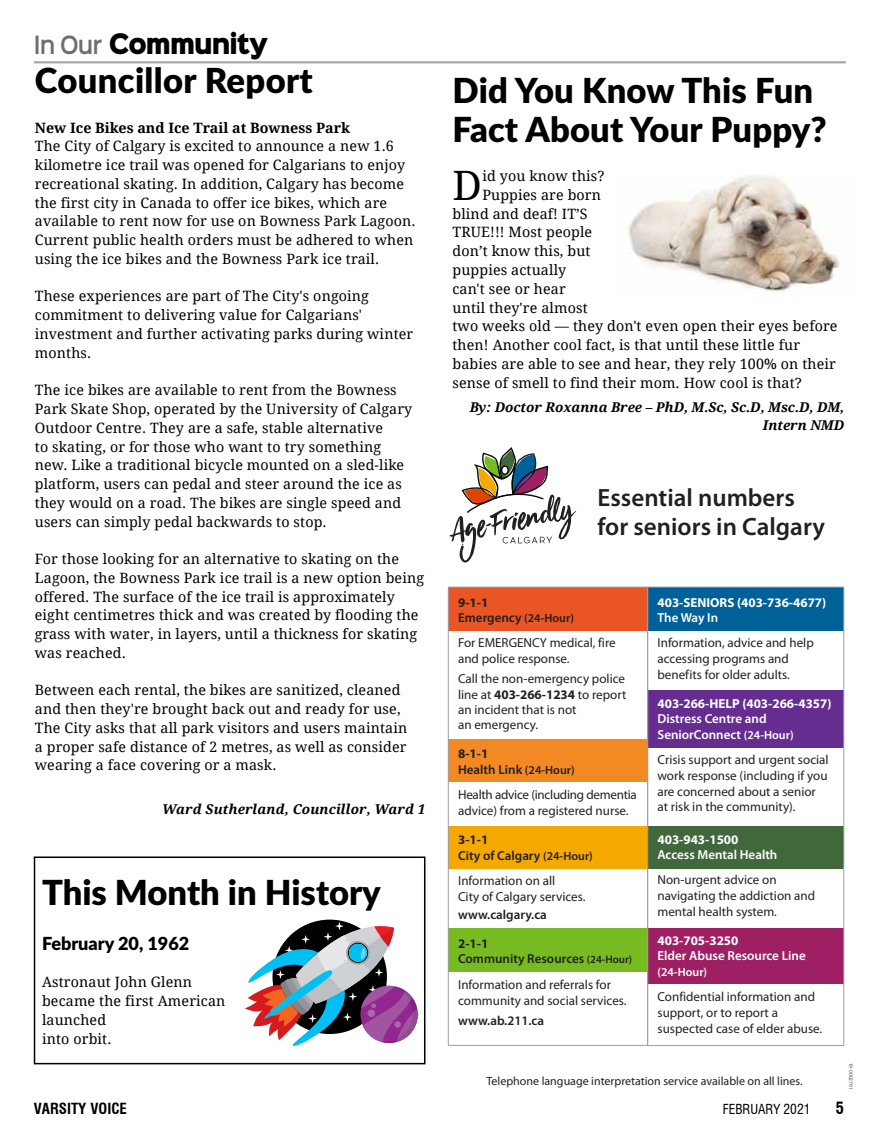
<style>
.page{position:relative;width:878px;height:1148px;background:#fff}
.page>*{position:absolute;margin:0;border:0;box-sizing:border-box;transform-origin:0 0}
.t1{font:40.5px "Droid Serif";color:#000}
.t2{font:900 34.5px/39px "Lato";letter-spacing:.005em;color:#000}
.t3{font:25.5px "Sinkin Sans 900 X Black";letter-spacing:-.04em;color:#000;scale:.89 1}
.t4{font:600 25.05px/29.4px "Myriad Pro";color:#231f20}
.t5{font:900 18px "Lato";color:#000}
.t6{font:700 condensed 16.5px "Swiss 721 BT";color:#000}
.t7{font:700 condensed 15px "Swiss 721 BT";color:#000}
.t8{font:14.25px/18.8px "Droid Serif";letter-spacing:.01em;color:#000}
.t9{font:700 14.25px "Droid Serif";color:#000}
.t10{font:italic 700 13.5px/18px "Droid Serif";color:#000;text-align:right}
.t11{font:condensed 13.5px "Swiss 721 BT";color:#000}
.t12{font:13.05px/15.8px "Myriad Pro";color:#231f20}
.t13{font:600 13.05px/15.3px "Myriad Pro";color:#231f20}
.t14{font:600 13.05px/15.3px "Myriad Pro";color:#fff}
.t15{font:700 13.05px "Myriad Pro";color:#fff}
.t16{font:13.05px/15.8px "Myriad Pro";letter-spacing:-.02em;color:#231f20}
.t17{font:12px "Myriad Pro";color:#231f20}
.t18{font:600 12px "Myriad Pro";color:#fff}
.t19{font:5.4px "Myriad Pro";color:#515254}
.s1{font-family:"Sinkin Sans 600";font-weight:600;font-size:22.65px;color:#6d6e71}
.s2{font-weight:700}
.s3{font-size:12px}
.s4{font-size:10.95px}
</style>
<div class="page">
<hr style="left:34px;top:61px;width:811px;height:2px;background:#a7a9ac">
<div style="left:34px;top:856px;width:391px;height:208px;border:2px solid #000"></div>
<svg style="left:245px;top:919px;width:172px;height:127px"></svg>
<svg style="left:449px;top:447px;width:127px;height:115px"></svg>
<div style="left:448px;top:739px;width:199px;height:42px;background:#f38923"></div>
<div style="left:448px;top:587px;width:199px;height:43px;background:#e95524"></div>
<div style="left:448px;top:825px;width:199px;height:43px;background:#f5a800"></div>
<div style="left:448px;top:927px;width:200px;height:44px;background:#76bc21"></div>
<div style="left:647px;top:690px;width:196px;height:57px;background:#662d91"></div>
<div style="left:647px;top:587px;width:196px;height:43px;background:#006098"></div>
<div style="left:648px;top:825px;width:195px;height:43px;background:#40683c"></div>
<div style="left:647px;top:927px;width:196px;height:56px;background:#9e1f63"></div>
<hr style="left:843px;top:587px;width:1px;height:101px;background:#9d9fa2">
<hr style="left:843px;top:688px;width:1px;height:136px;background:#9d9fa2">
<hr style="left:843px;top:824px;width:1px;height:101px;background:#9d9fa2">
<hr style="left:843px;top:925px;width:1px;height:120px;background:#9d9fa2">
<hr style="left:647px;top:587px;width:197px;height:1px;background:#9d9fa2">
<hr style="left:647px;top:1045px;width:197px;height:1px;background:#9d9fa2">
<hr style="left:448px;top:587px;width:199px;height:1px;background:#9d9fa2">
<hr style="left:448px;top:587px;width:1px;height:152px;background:#9d9fa2">
<hr style="left:647px;top:587px;width:1px;height:152px;background:#9d9fa2">
<hr style="left:448px;top:739px;width:1px;height:85px;background:#9d9fa2">
<hr style="left:647px;top:739px;width:1px;height:85px;background:#9d9fa2">
<hr style="left:448px;top:824px;width:1px;height:104px;background:#9d9fa2">
<hr style="left:647px;top:824px;width:1px;height:104px;background:#9d9fa2">
<hr style="left:448px;top:928px;width:1px;height:117px;background:#9d9fa2">
<hr style="left:647px;top:928px;width:1px;height:117px;background:#9d9fa2">
<hr style="left:448px;top:1045px;width:199px;height:1px;background:#9d9fa2">
<img style="left:628px;top:174px;width:212px;height:119px">
<h3 class="t3" style="left:34px;top:31px;width:265px"><span class="s1">In Our</span> COMMUNITY</h3>
<h2 class="t2" style="left:35px;top:60px;width:279px">Councillor Report</h2>
<p class="t9" style="left:35px;top:119px;width:317px">New Ice Bikes and Ice Trail at Bowness Park</p>
<p class="t8" style="left:35px;top:137px;width:382px">The City of Calgary is excited to announce a new 1.6 kilometre ice trail was opened for Calgarians to enjoy recreational skating. In addition, Calgary has become the first city in Canada to offer ice bikes, which are available to rent now for use on Bowness Park Lagoon.<br>Current public health orders must be adhered to when using the ice bikes and the Bowness Park ice trail.</p>
<p class="t8" style="left:35px;top:287px;width:380px">These experiences are part of The City's ongoing commitment to delivering value for Calgarians' investment and further activating parks during winter months.</p>
<p class="t8" style="left:35px;top:381px;width:379px">The ice bikes are available to rent from the Bowness Park Skate Shop, operated by the University of Calgary Outdoor Centre. They are a safe, stable alternative<br>to skating, or for those who want to try something new. Like a traditional bicycle mounted on a sled-like platform, users can pedal and steer around the ice as they would on a road. The bikes are single speed and users can simply pedal backwards to stop.</p>
<p class="t8" style="left:35px;top:550px;width:391px">For those looking for an alternative to skating on the Lagoon, the Bowness Park ice trail is a new option being offered. The surface of the ice trail is approximately eight centimetres thick and was created by flooding the grass with water, in layers, until a thickness for skating was reached.</p>
<p class="t8" style="left:35px;top:681px;width:374px">Between each rental, the bikes are sanitized, cleaned and then they're brought back out and ready for use, The City asks that all park visitors and users maintain a proper safe distance of 2 metres, as well as consider wearing a face covering or a mask.</p>
<p class="t10" style="left:162px;top:800px;width:265px">Ward Sutherland, Councillor, Ward 1</p>
<h2 class="t2" style="left:42px;top:871px;width:340px">This Month in History</h2>
<p class="t5" style="left:42px;top:929px;width:149px">February 20, 1962</p>
<p class="t8" style="left:42px;top:973px;width:185px">Astronaut John Glenn became the first American launched<br>into orbit.</p>
<h2 class="t2" style="left:452px;top:69px;width:376px">Did You Know This Fun<br>Fact About Your Puppy?</h2>
<h1 class="t1" style="left:452px;top:162px;width:31px">D</h1>
<p class="t8" style="left:482px;top:167px;width:124px">id you know this?</p>
<p class="t8" style="left:482px;top:186px;width:120px">Puppies are born</p>
<p class="t8" style="left:452px;top:204px;width:137px">blind and deaf! IT’S</p>
<p class="t8" style="left:452px;top:223px;width:141px">TRUE!!! Most people</p>
<p class="t8" style="left:452px;top:242px;width:140px">don’t know this, but</p>
<p class="t8" style="left:452px;top:261px;width:115px">puppies actually</p>
<p class="t8" style="left:452px;top:279px;width:115px">can't see or hear</p>
<p class="t8" style="left:452px;top:298px;width:137px">until they're almost</p>
<p class="t8" style="left:452px;top:317px;width:386px">two weeks old — they don't even open their eyes before</p>
<p class="t8" style="left:452px;top:336px;width:349px">then! Another cool fact, is that until these little fur</p>
<p class="t8" style="left:452px;top:354px;width:385px">babies are able to see and hear, they rely 100% on their</p>
<p class="t8" style="left:452px;top:373px;width:351px">sense of smell to find their mom. How cool is that?</p>
<p class="t10" style="left:469px;top:398px;width:376px">By: Doctor Roxanna Bree – PhD, M.Sc, Sc.D, Msc.D, DM,<br>Intern NMD</p>
<h3 class="t4" style="left:597px;top:482px;width:229px">Essential numbers for seniors in Calgary</h3>
<p class="t13" style="left:458px;top:594px;width:117px"><span class="s2">9-1-1<br></span>Emergency <span class="s3">(24-Hour)</span></p>
<p class="t12" style="left:458px;top:635px;width:159px">For EMERGENCY medical, fire and police response.</p>
<p class="t12" style="left:458px;top:671px;width:170px;line-height:15.3px">Call the non-emergency police line at <span class="s2">403-266-1234</span> to report an incident that is not<br>an emergency.</p>
<p class="t13" style="left:458px;top:746px;width:118px"><span class="s2">8-1-1<br></span>Health Link <span class="s3">(24-Hour)</span></p>
<p class="t16" style="left:458px;top:786px;width:180px">Health advice (including dementia advice) from a registered nurse.</p>
<p class="t13" style="left:458px;top:832px;width:136px"><span class="s2">3-1-1<br></span>City of Calgary <span class="s3">(24-Hour)</span></p>
<p class="t12" style="left:458px;top:872px;width:129px">Information on all<br>City of Calgary services.</p>
<p class="t13" style="left:458px;top:906px;width:90px">www.calgary.ca</p>
<p class="t13" style="left:458px;top:935px;width:176px"><span class="s2">2-1-1<br></span>Community Resources <span class="s4">(24-Hour)</span></p>
<p class="t12" style="left:458px;top:976px;width:170px">Information and referrals for community and social services.</p>
<p class="t13" style="left:458px;top:1012px;width:87px">www.ab.211.ca</p>
<p class="t15" style="left:657px;top:594px;width:170px">403-SENIORS (403-736-4677)</p>
<p class="t14" style="left:657px;top:609px;width:62px">The Way In</p>
<p class="t12" style="left:657px;top:635px;width:158px">Information, advice and help accessing programs and benefits for older adults.</p>
<p class="t15" style="left:657px;top:695px;width:175px">403-266-HELP (403-266-4357)</p>
<p class="t14" style="left:657px;top:711px;width:138px">Distress Centre and<br>SeniorConnect <span class="s3">(24-Hour)</span></p>
<p class="t12" style="left:657px;top:751px;width:173px">Crisis support and urgent social work response (including if you are concerned about a senior at risk in the community).</p>
<p class="t15" style="left:657px;top:830px;width:82px">403-943-1500</p>
<p class="t14" style="left:657px;top:846px;width:121px">Access Mental Health</p>
<p class="t12" style="left:657px;top:872px;width:159px">Non-urgent advice on navigating the addiction and mental health system.</p>
<p class="t15" style="left:657px;top:932px;width:82px">403-705-3250</p>
<p class="t14" style="left:657px;top:948px;width:150px">Elder Abuse Resource Line</p>
<p class="t18" style="left:657px;top:964px;width:51px">(24-Hour)</p>
<p class="t12" style="left:657px;top:988px;width:166px">Confidential information and support, or to report a suspected case of elder abuse.</p>
<p class="t17" style="left:486px;top:1073px;width:318px">Telephone language interpretation service available on all lines.</p>
<p class="t19" style="left:854px;top:1062px;width:28px;rotate:90deg">19-0002791</p>
<p class="t7" style="left:34px;top:1099px;width:95px">VARSITY VOICE</p>
<p class="t11" style="left:722px;top:1101px;width:89px">FEBRUARY 2021</p>
<p class="t6" style="left:836px;top:1098px;width:10px">5</p>
</div>
